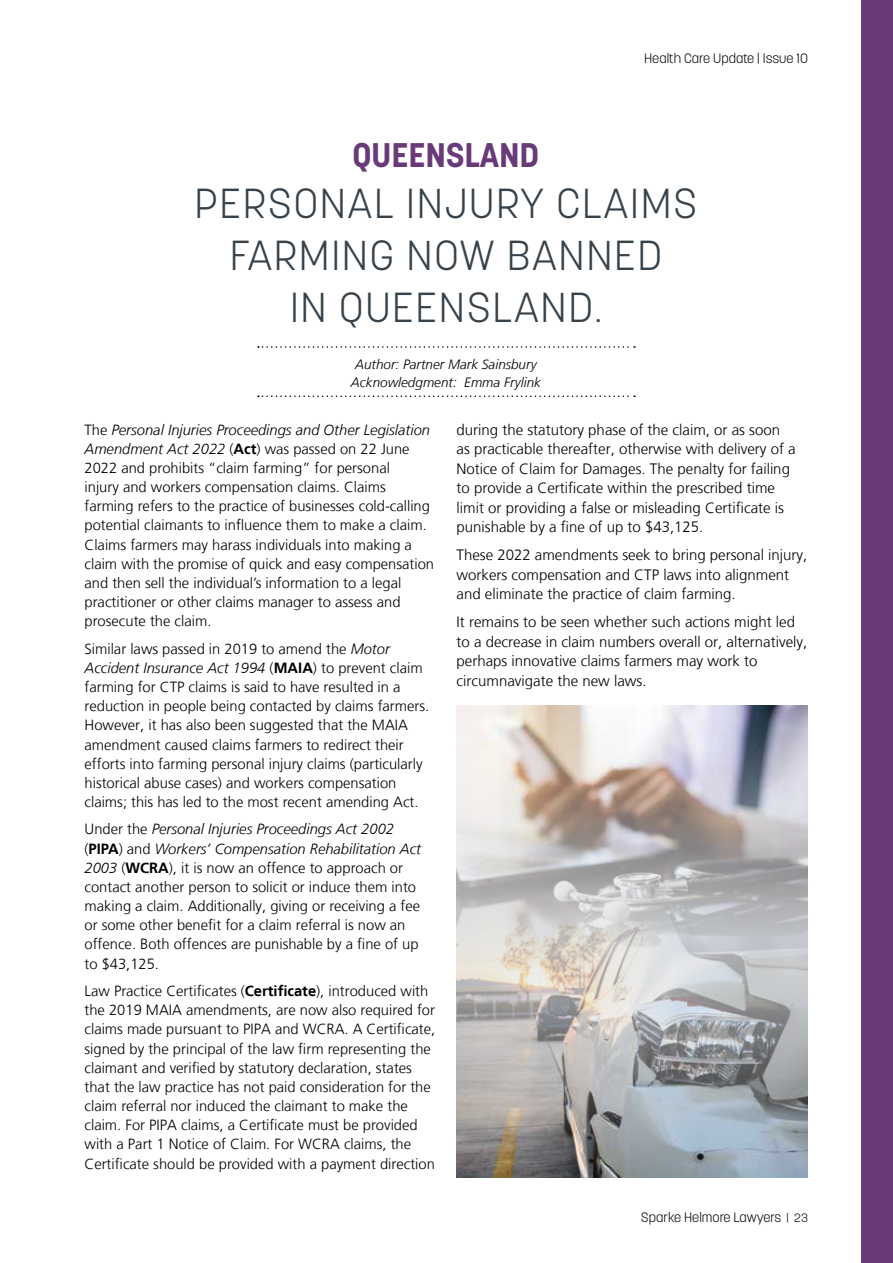
<style>
.page{position:relative;width:893px;height:1263px;background:#fff}
.page>*{position:absolute;margin:0;border:0;box-sizing:border-box;transform-origin:0 0}
.t1{font:300 41.7px/52.1px "Korolev";letter-spacing:.04em;color:#37424a;text-align:center}
.t2{font:700 33.9px "Korolev";color:#693a77}
.t3{font:300 15px/19.5px "Frutiger LT";color:#000}
.t4{font:300 14.7px/19.2px "Frutiger LT";color:#000}
.t5{font:italic 300 13.5px/18px "Frutiger LT";color:#000;text-align:center}
.t6{font:300 13.5px "Korolev";color:#000}
.s1{font-style:italic}
.s2{font-weight:700}
.s3{font-size:12px}
</style>
<div class="page">
<div style="left:862px;top:0;width:31px;height:1263px;background:#693a77"></div>
<svg style="left:258px;top:346px;width:377px;height:2px"></svg>
<svg style="left:258px;top:395px;width:377px;height:2px"></svg>
<img style="left:456px;top:705px;width:351px;height:184px">
<img style="left:456px;top:889px;width:351px;height:289px">
<h2 class="t2" style="left:352px;top:133px;width:188px">QUEENSLAND</h2>
<p class="t6" style="left:644px;top:50px;width:165px">Health Care Update | Issue 10</p>
<h1 class="t1" style="left:195px;top:177px;width:504px">PERSONAL INJURY CLAIMS<br>FARMING NOW BANNED<br>IN QUEENSLAND.</h1>
<p class="t5" style="left:351px;top:355px;width:191px">Author: Partner Mark Sainsbury<br>Acknowledgment: Emma Frylink</p>
<p class="t4" style="left:85px;top:420px;width:351px">The <span class="s1">Personal Injuries Proceedings and Other Legislation Amendment Act 2022</span> (<span class="s2">Act</span>) was passed on 22 June 2022 and prohibits “claim farming” for personal<br>injury and workers compensation claims. Claims farming refers to the practice of businesses cold-calling potential claimants to influence them to make a claim.<br>Claims farmers may harass individuals into making a claim with the promise of quick and easy compensation and then sell the individual’s information to a legal practitioner or other claims manager to assess and prosecute the claim.</p>
<p class="t4" style="left:85px;top:639px;width:346px">Similar laws passed in 2019 to amend the <span class="s1">Motor Accident Insurance Act 1994</span> (<span class="s2">MAIA</span>) to prevent claim farming for CTP claims is said to have resulted in a reduction in people being contacted by claims farmers.<br>However, it has also been suggested that the MAIA amendment caused claims farmers to redirect their efforts into farming personal injury claims (particularly historical abuse cases) and workers compensation claims; this has led to the most recent amending Act.</p>
<p class="t4" style="left:85px;top:820px;width:338px">Under the <span class="s1">Personal Injuries Proceedings Act 2002 </span>(<span class="s2">PIPA</span>) and <span class="s1">Workers’ Compensation Rehabilitation Act 2003</span> (<span class="s2">WCRA</span>), it is now an offence to approach or contact another person to solicit or induce them into making a claim. Additionally, giving or receiving a fee or some other benefit for a claim referral is now an offence. Both offences are punishable by a fine of up to $43,125.</p>
<p class="t4" style="left:85px;top:982px;width:352px">Law Practice Certificates (<span class="s2">Certificate</span>), introduced with the 2019 MAIA amendments, are now also required for claims made pursuant to PIPA and WCRA. A Certificate, signed by the principal of the law firm representing the claimant and verified by statutory declaration, states that the law practice has not paid consideration for the claim referral nor induced the claimant to make the claim. For PIPA claims, a Certificate must be provided with a Part 1 Notice of Claim. For WCRA claims, the Certificate should be provided with a payment direction</p>
<p class="t3" style="left:457px;top:420px;width:341px">during the statutory phase of the claim, or as soon as practicable thereafter, otherwise with delivery of a Notice of Claim for Damages. The penalty for failing to provide a Certificate within the prescribed time limit or providing a false or misleading Certificate is punishable by a fine of up to $43,125.</p>
<p class="t3" style="left:457px;top:546px;width:352px">These 2022 amendments seek to bring personal injury, workers compensation and CTP laws into alignment and eliminate the practice of claim farming.</p>
<p class="t3" style="left:457px;top:613px;width:352px">It remains to be seen whether such actions might led to a decrease in claim numbers overall or, alternatively, perhaps innovative claims farmers may work to circumnavigate the new laws.</p>
<p class="t6" style="left:641px;top:1209px;width:169px">Sparke Helmore Lawyers <span class="s3">| 23</span></p>
</div>
